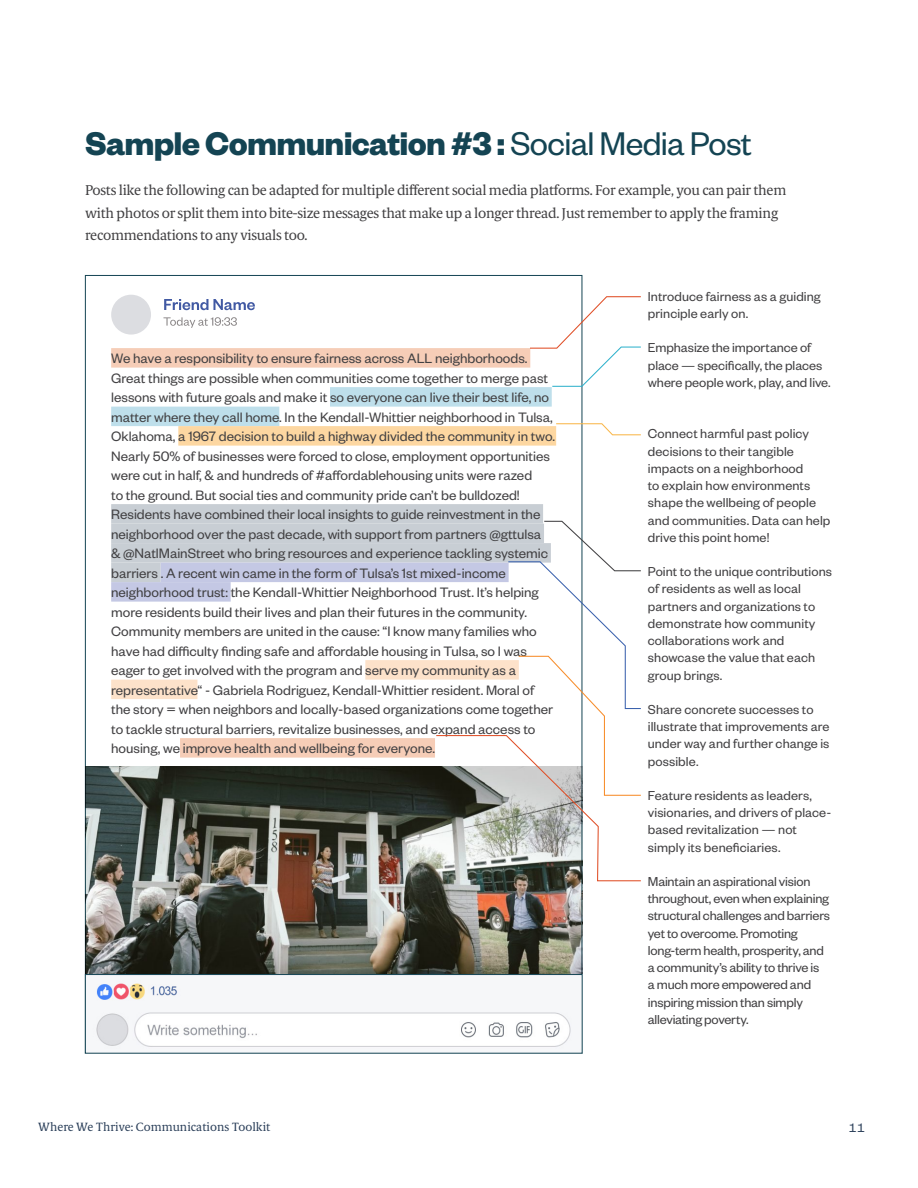
<style>
.page{position:relative;width:918px;height:1188px;background:#fff}
.page>*{position:absolute;margin:0;border:0;box-sizing:border-box;transform-origin:0 0}
.H1{font:700 36px "Founders Grotesk";letter-spacing:-.02em;color:#144453}
.box_body_sans{font:15px/19.5px "Founders Grotesk";color:#414042}
.sidebar{font:14.25px/17.2px "Founders Grotesk";letter-spacing:.005em;color:#414042}
.sidebar-2{font:14.25px/17.2px "Founders Grotesk";letter-spacing:-.015em;color:#414042}
.Body{font:14.25px/22.5px "Berlingske Serif Tx";letter-spacing:-.02em;color:#414042}
.t1{font:13.5px "Founders Grotesk Mono";color:#2c405a}
.t2{font:12px "Berlingske Serif Tx";color:#2c405a}
.s1{font-weight:400}
</style>
<div class="page">
<div style="left:111px;top:348px;width:419px;height:20px;background:#f6cdb7"></div>
<div style="left:330px;top:387px;width:222px;height:20px;background:#bedfeb"></div>
<div style="left:111px;top:407px;width:168px;height:19px;background:#bedfeb"></div>
<div style="left:178px;top:426px;width:378px;height:20px;background:#fdd7a1"></div>
<div style="left:111px;top:504px;width:432px;height:20px;background:#c8ced4"></div>
<div style="left:111px;top:524px;width:433px;height:19px;background:#c8ced4"></div>
<div style="left:111px;top:543px;width:440px;height:20px;background:#c8ced4"></div>
<div style="left:111px;top:563px;width:50px;height:19px;background:#c8ced4"></div>
<div style="left:161px;top:563px;width:348px;height:19px;background:#c4c8e4"></div>
<div style="left:111px;top:582px;width:120px;height:20px;background:#c4c8e4"></div>
<div style="left:365px;top:660px;width:154px;height:20px;background:#fde2ca"></div>
<div style="left:111px;top:680px;width:86px;height:19px;background:#fde2ca"></div>
<div style="left:180px;top:738px;width:255px;height:20px;background:#f6cdb7"></div>
<img style="left:85px;top:766px;width:497px;height:208px">
<svg style="left:529px;top:296px;width:112px;height:91px"></svg>
<svg style="left:556px;top:423px;width:85px;height:13px"></svg>
<svg style="left:435px;top:520px;width:206px;height:362px"></svg>
<svg style="left:87px;top:980px;width:484px;height:70px;fill:#f6f7f9"></svg>
<div style="left:85px;top:974px;width:497px;height:79px;border:1px solid #144453"></div>
<svg style="left:163px;top:317px;width:74px;height:11px"></svg>
<svg style="left:164px;top:299px;width:91px;height:11px"></svg>
<div style="left:111px;top:295px;width:40px;height:40px;background:#dcdde1;border-radius:50%"></div>
<p class="H1" style="left:85px;top:121px;width:668px">Sample Communication #3 : <span class="s1">Social Media Post</span></p>
<p class="Body" style="left:85px;top:179px;width:703px">Posts like the following can be adapted for multiple different social media platforms. For example, you can pair them with photos or split them into bite-size messages that make up a longer thread. Just remember to apply the framing recommendations to any visuals too.</p>
<p class="box_body_sans" style="left:111px;top:348px;width:445px">We have a responsibility to ensure fairness across ALL neighborhoods.<br>Great things are possible when communities come together to merge past lessons with future goals and make it so everyone can live their best life, no matter where they call home. In the Kendall-Whittier neighborhood in Tulsa, Oklahoma, a 1967 decision to build a highway divided the community in two.<br>Nearly 50% of businesses were forced to close, employment opportunities were cut in half, &amp; and hundreds of #affordablehousing units were razed<br>to the ground. But social ties and community pride can’t be bulldozed!<br>Residents have combined their local insights to guide reinvestment in the neighborhood over the past decade, with support from partners @gttulsa<br>&amp; @NatlMainStreet who bring resources and experience tackling systemic barriers . A recent win came in the form of Tulsa’s 1st mixed-income neighborhood trust: the Kendall-Whittier Neighborhood Trust. It’s helping more residents build their lives and plan their futures in the community.<br>Community members are united in the cause: “I know many families who have had difficulty finding safe and affordable housing in Tulsa, so I was eager to get involved with the program and serve my community as a representative“ - Gabriela Rodriguez, Kendall-Whittier resident. Moral of the story = when neighbors and locally-based organizations come together to tackle structural barriers, revitalize businesses, and expand access to housing, we improve health and wellbeing for everyone.</p>
<p class="sidebar" style="left:648px;top:287px;width:174px">Introduce fairness as a guiding principle early on.</p>
<p class="sidebar" style="left:648px;top:338px;width:184px">Emphasize the importance of place — specifically, the places where people work, play, and live.</p>
<p class="sidebar" style="left:648px;top:424px;width:184px">Connect harmful past policy decisions to their tangible impacts on a neighborhood<br>to explain how environments shape the wellbeing of people and communities. Data can help drive this point home!</p>
<p class="sidebar" style="left:648px;top:562px;width:186px">Point to the unique contributions of residents as well as local partners and organizations to demonstrate how community collaborations work and showcase the value that each group brings.</p>
<p class="sidebar" style="left:648px;top:700px;width:183px">Share concrete successes to illustrate that improvements are under way and further change is possible.</p>
<p class="sidebar" style="left:648px;top:786px;width:185px">Feature residents as leaders, visionaries, and drivers of place&shy;based revitalization — not simply its beneficiaries.</p>
<p class="sidebar-2" style="left:648px;top:872px;width:184px">Maintain an aspirational vision throughout, even when explaining structural challenges and barriers yet to overcome. Promoting long-term health, prosperity, and a community’s ability to thrive is<br>a much more empowered and inspiring mission than simply alleviating poverty.</p>
<p class="t2" style="left:38px;top:1118px;width:234px">Where We Thrive: Communications Toolkit</p>
<p class="t1" style="left:848px;top:1120px;width:18px">11</p>
</div>
